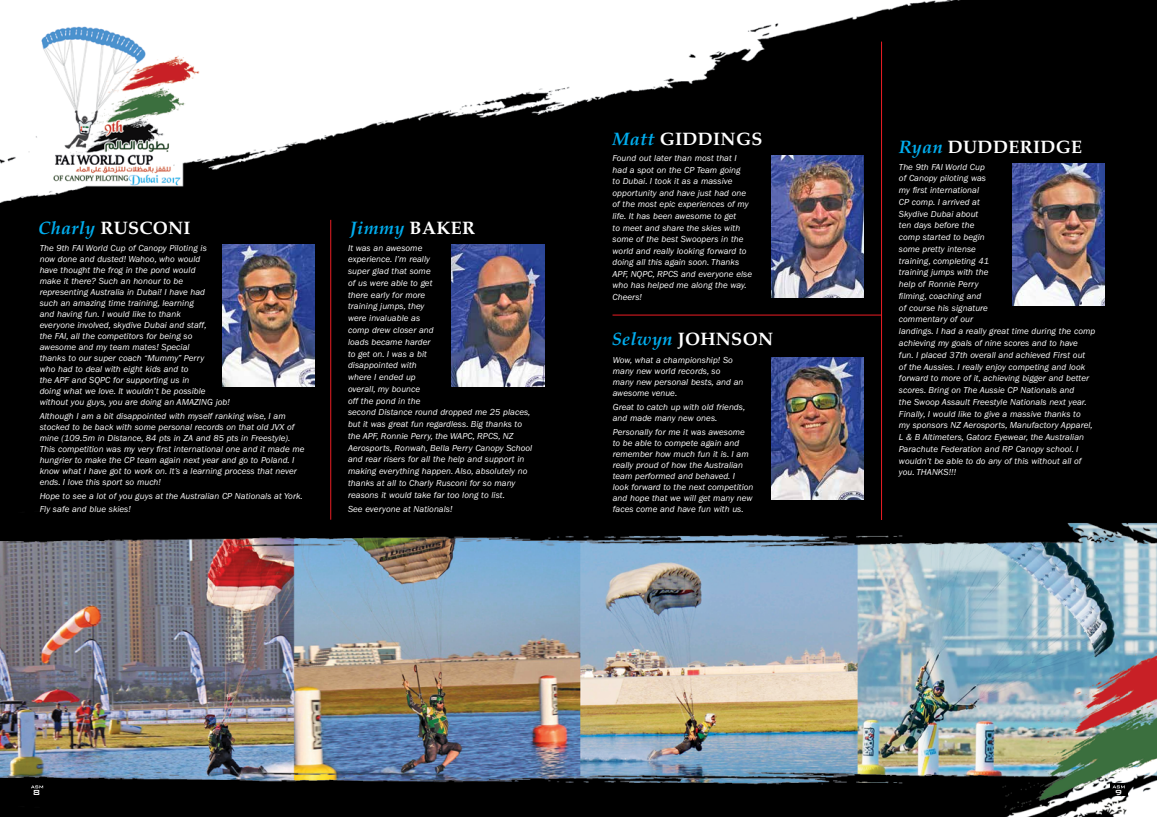
<style>
.page{position:relative;width:1157px;height:817px;background:#fff}
.page>*{position:absolute;margin:0;border:0;box-sizing:border-box;transform-origin:0 0}
.t1{font:700 18px "Palatino";letter-spacing:.02em;color:#fff}
.t2{font:italic 700 18px "Palatino";letter-spacing:.02em;color:#00aeef}
.t3{font:500 9.8px "Bank Gothic";color:#fff}
.t4{font:italic 9px/11.8px "Franklin Gothic";letter-spacing:.005em;color:#fff}
.s1{font-style:italic;color:#00aeef}
.s2{font-style:normal;color:#fff}
</style>
<div class="page">
<img style="left:0;top:0;width:1157px;height:816px">
<hr style="left:881px;top:42px;width:1px;height:478px;background:#ed1d24">
<div style="left:28px;top:783px;width:18px;height:13px;background:#000"></div>
<svg style="left:31px;top:785px;width:12px;height:3px"></svg>
<div style="left:1110px;top:783px;width:17px;height:13px;background:#000"></div>
<svg style="left:1112px;top:785px;width:12px;height:3px"></svg>
<hr style="left:330px;top:220px;width:1px;height:299px;background:#ed1d24">
<img style="left:222px;top:245px;width:93px;height:141px">
<img style="left:452px;top:245px;width:92px;height:141px">
<hr style="left:612px;top:314px;width:270px;height:1px;background:#ed1d24">
<img style="left:771px;top:156px;width:92px;height:141px">
<img style="left:771px;top:357px;width:92px;height:142px">
<img style="left:1012px;top:164px;width:92px;height:142px">
<h1 class="t1" style="left:38px;top:217px;width:154px"><span class="s1">Charly</span> RUSCONI</h1>
<h1 class="t2" style="left:350px;top:217px;width:127px">Jimmy <span class="s2">BAKER</span></h1>
<p class="t4" style="left:40px;top:242px;width:192px;line-height:11px">The 9th FAI World Cup of Canopy Piloting is<br>now done and dusted! Wahoo, who would<br>have thought the frog in the pond would<br>make it there? Such an honour to be representing Australia in Dubai! I have had<br>such an amazing time training, learning<br>and having fun. I would like to thank<br>everyone involved, skydive Dubai and staff,<br>the FAI, all the competitors for being so awesome and my team mates! Special<br>thanks to our super coach “Mummy” Perry<br>who had to deal with eight kids and to<br>the APF and SQPC for supporting us in<br>doing what we love. It wouldn’t be possible without you guys, you are doing an AMAZING job!</p>
<p class="t4" style="left:40px;top:410px;width:266px;line-height:11px">Although I am a bit disappointed with myself ranking wise, I am stocked to be back with some personal records on that old JVX of mine (109.5m in Distance, 84 pts in ZA and 85 pts in Freestyle).<br>This competition was my very first international one and it made me hungrier to make the CP team again next year and go to Poland. I know what I have got to work on. It’s a learning process that never ends. I love this sport so much!</p>
<p class="t4" style="left:40px;top:488px;width:265px;line-height:13.8px">Hope to see a lot of you guys at the Australian CP Nationals at York.<br>Fly safe and blue skies!</p>
<p class="t4" style="left:348px;top:242px;width:186px">It was an awesome<br>experience. I’m really<br>super glad that some<br>of us were able to get<br>there early for more<br>training jumps, they<br>were invaluable as<br>comp drew closer and<br>loads became harder<br>to get on. I was a bit<br>disappointed with<br>where I ended up<br>overall, my bounce<br>off the pond in the<br>second Distance round dropped me 25 places, but it was great fun regardless. Big thanks to the APF, Ronnie Perry, the WAPC, RPCS, NZ<br>Aerosports, Ronwah, Bella Perry Canopy School and rear risers for all the help and support in making everything happen. Also, absolutely no thanks at all to Charly Rusconi for so many reasons it would take far too long to list.</p>
<p class="t4" style="left:348px;top:503px;width:106px">See everyone at Nationals!</p>
<h1 class="t1" style="left:612px;top:128px;width:151px"><span class="s1">Matt</span> GIDDINGS</h1>
<p class="t4" style="left:612px;top:153px;width:141px;line-height:11.5px">Found out later than most that I had a spot on the CP Team going<br>to Dubai. I took it as a massive opportunity and have just had one of the most epic experiences of my life. It has been awesome to get<br>to meet and share the skies with some of the best Swoopers in the world and really looking forward to doing all this again soon. Thanks<br>APF, NQPC, RPCS and everyone else who has helped me along the way.<br>Cheers!</p>
<h1 class="t1" style="left:612px;top:328px;width:163px"><span class="s1">Selwyn</span> JOHNSON</h1>
<p class="t4" style="left:613px;top:355px;width:132px;line-height:11px">Wow, what a championship! So many new world records, so many new personal bests, and an awesome venue.</p>
<p class="t4" style="left:613px;top:401px;width:134px;line-height:11px">Great to catch up with old friends, and made many new ones.</p>
<p class="t4" style="left:613px;top:426px;width:142px;line-height:11px">Personally for me it was awesome to be able to compete again and remember how much fun it is. I am really proud of how the Australian team performed and behaved. I<br>look forward to the next competition and hope that we will get many new faces come and have fun with us.</p>
<h1 class="t1" style="left:899px;top:136px;width:185px"><span class="s1">Ryan</span> DUDDERIDGE</h1>
<p class="t4" style="left:899px;top:161px;width:198px">The 9th FAI World Cup<br>of Canopy piloting was<br>my first international<br>CP comp. I arrived at<br>Skydive Dubai about<br>ten days before the<br>comp started to begin<br>some pretty intense<br>training, completing 41<br>training jumps with the<br>help of Ronnie Perry<br>filming, coaching and<br>of course his signature<br>commentary of our<br>landings. I had a really great time during the comp achieving my goals of nine scores and to have<br>fun. I placed 37th overall and achieved First out<br>of the Aussies. I really enjoy competing and look forward to more of it, achieving bigger and better scores. Bring on The Aussie CP Nationals and<br>the Swoop Assault Freestyle Nationals next year.<br>Finally, I would like to give a massive thanks to<br>my sponsors NZ Aerosports, Manufactory Apparel,<br>L &amp; B Altimeters, Gatorz Eyewear, the Australian<br>Parachute Federation and RP Canopy school. I wouldn’t be able to do any of this without all of you. THANKS!!!</p>
<p class="t3" style="left:33px;top:784px;width:9px">8</p>
<p class="t3" style="left:1114px;top:784px;width:9px">9</p>
</div>
